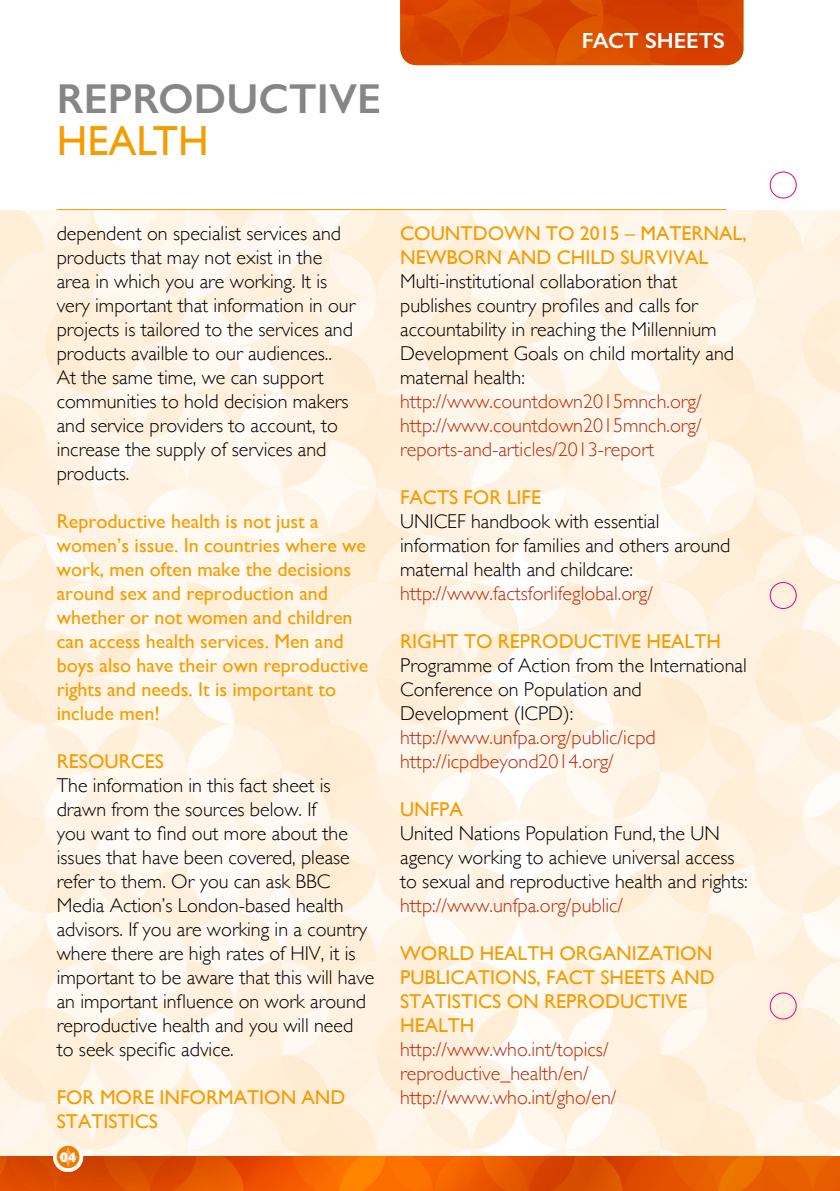
<style>
.page{position:relative;width:840px;height:1191px;background:#fff}
.page>*{position:absolute;margin:0;border:0;box-sizing:border-box;transform-origin:0 0}
.t1{font:600 42px "Gill Sans";color:#878686}
.t2{font:42px "Gill Sans";color:#f59c00}
.t3{font:600 22px "Gill Sans";color:#fff}
.t4{font:300 20px/24px "Gill Sans";color:#000}
.t5{font:20px/24px "Gill Sans";color:#f59c00}
.t6{font:300 20px/24px "Gill Sans";color:#bd2b0b}
.t7{font:700 14px "Gill Sans";color:#fff}
</style>
<div class="page">
<img style="left:0;top:210px;width:839px;height:947px">
<img style="left:0;top:1157px;width:839px;height:34px">
<img style="left:400px;top:0;width:343px;height:65px">
<hr style="left:57px;top:209px;width:669px;height:1px;background:#f59c00">
<img style="left:53px;top:1142px;width:30px;height:30px;border-radius:15px">
<svg style="left:57px;top:1145px;width:22px;height:23px"></svg>
<div style="left:769px;top:171px;width:27px;height:27px;border:1px solid #e6007d;border-radius:50%"></div>
<div style="left:769px;top:582px;width:27px;height:27px;border:1px solid #e6007d;border-radius:50%"></div>
<div style="left:769px;top:992px;width:27px;height:27px;border:1px solid #e6007d;border-radius:50%"></div>
<h1 class="t1" style="left:57px;top:73px;width:326px">REPRODUCTIVE</h1>
<h1 class="t2" style="left:57px;top:116px;width:154px">HEALTH</h1>
<p class="t3" style="left:581px;top:27px;width:145px">FACT SHEETS</p>
<p class="t4" style="left:57px;top:220px;width:300px">dependent on specialist services and products that may not exist in the area in which you are working. It is very important that information in our projects is tailored to the services and products availble to our audiences..<br>At the same time, we can support communities to hold decision makers and service providers to account, to increase the supply of services and products.</p>
<p class="t5" style="left:57px;top:509px;width:313px">Reproductive health is not just a women’s issue. In countries where we work, men often make the decisions around sex and reproduction and whether or not women and children can access health services. Men and boys also have their own reproductive rights and needs. It is important to include men!</p>
<p class="t5" style="left:57px;top:749px;width:109px">RESOURCES</p>
<p class="t4" style="left:57px;top:772px;width:319px">The information in this fact sheet is drawn from the sources below. If<br>you want to find out more about the issues that have been covered, please refer to them. Or you can ask BBC Media Action’s London-based health advisors. If you are working in a country where there are high rates of HIV, it is important to be aware that this will have an important influence on work around reproductive health and you will need to seek specific advice.</p>
<p class="t5" style="left:57px;top:1085px;width:290px">FOR MORE INFORMATION AND<br>STATISTICS</p>
<p class="t7" style="left:60px;top:1146px;width:18px">04</p>
<p class="t5" style="left:400px;top:221px;width:348px">COUNTDOWN TO 2015 – MATERNAL,<br>NEWBORN AND CHILD SURVIVAL</p>
<p class="t4" style="left:400px;top:268px;width:335px">Multi-institutional collaboration that publishes country profiles and calls for accountability in reaching the Millennium Development Goals on child mortality and maternal health:</p>
<p class="t6" style="left:400px;top:388px;width:303px;text-align:justify">http://www.countdown2015mnch.org/ http://www.countdown2015mnch.org/ reports-and-articles/2013-report</p>
<p class="t5" style="left:400px;top:485px;width:142px">FACTS FOR LIFE</p>
<p class="t4" style="left:400px;top:508px;width:332px">UNICEF handbook with essential information for families and others around maternal health and childcare:</p>
<p class="t6" style="left:400px;top:580px;width:254px">http://www.factsforlifeglobal.org/</p>
<p class="t5" style="left:400px;top:629px;width:322px">RIGHT TO REPRODUCTIVE HEALTH</p>
<p class="t4" style="left:400px;top:652px;width:348px">Programme of Action from the International<br>Conference on Population and<br>Development (ICPD):</p>
<p class="t6" style="left:400px;top:724px;width:257px">http://www.unfpa.org/public/icpd http://icpdbeyond2014.org/</p>
<p class="t5" style="left:400px;top:797px;width:64px">UNFPA</p>
<p class="t4" style="left:400px;top:820px;width:349px">United Nations Population Fund, the UN agency working to achieve universal access to sexual and reproductive health and rights:</p>
<p class="t6" style="left:400px;top:892px;width:224px">http://www.unfpa.org/public/</p>
<p class="t5" style="left:400px;top:941px;width:316px">WORLD HEALTH ORGANIZATION<br>PUBLICATIONS, FACT SHEETS AND<br>STATISTICS ON REPRODUCTIVE<br>HEALTH</p>
<p class="t6" style="left:400px;top:1036px;width:218px">http://www.who.int/topics/ reproductive_health/en/ http://www.who.int/gho/en/</p>
</div>
